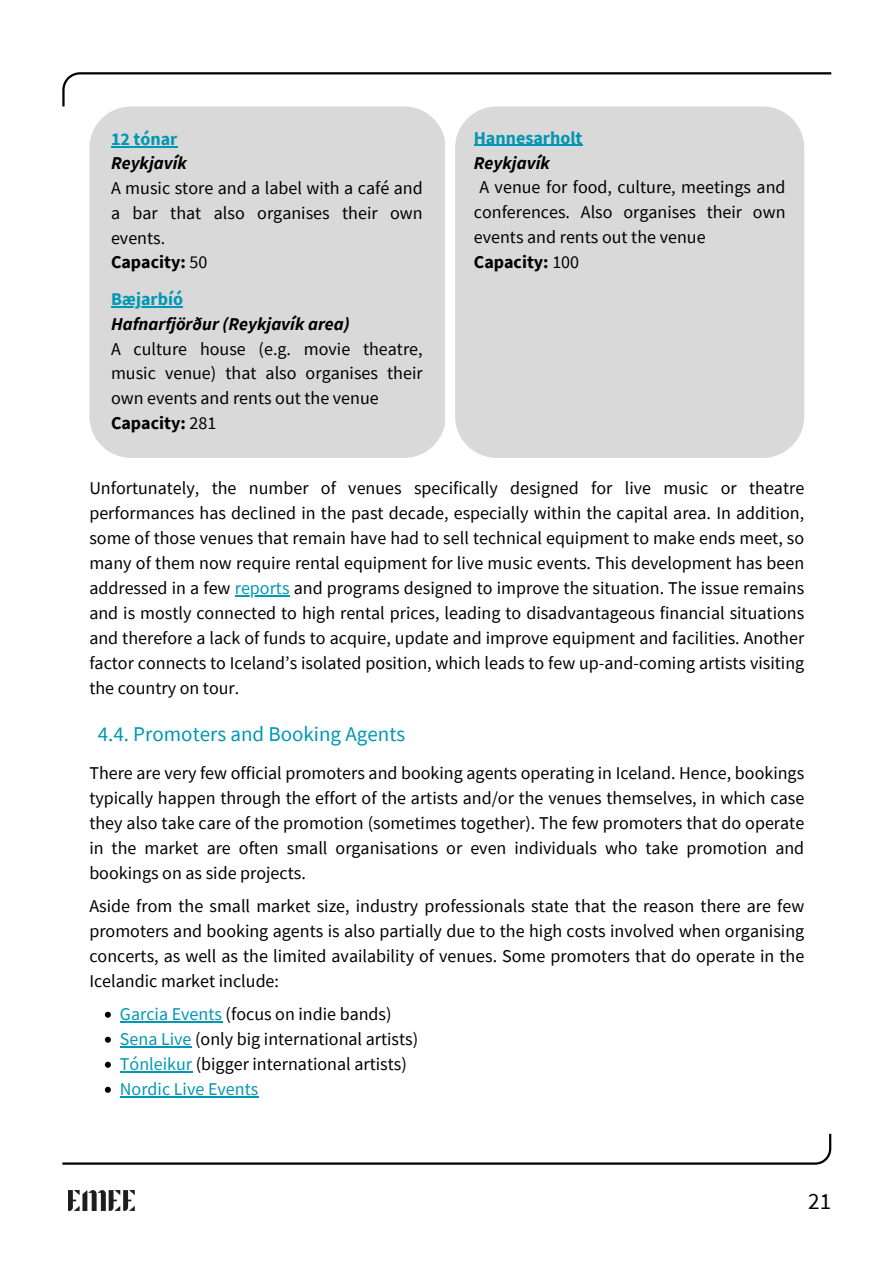
<style>
.page{position:relative;width:894px;height:1264px;background:#fff}
.page>*{position:absolute;margin:0;border:0;box-sizing:border-box;transform-origin:0 0}
.t1{font:23.1px "Source Sans Pro";color:#000}
.t2{font:21px "Source Sans Pro";color:#0097b2}
.t3{font:18px/25px "Source Sans Pro";color:#000;text-align:justify}
.t4{font:italic 700 18px "Source Sans Pro";color:#000}
.t5{font:700 18px "Source Sans Pro";color:#000}
.t6{font:700 18px "Source Sans Pro";color:#0097b2}
.t7{font:18px "Source Sans Pro";color:#0097b2}
.s1{font-weight:400}
.s2{color:#0097b2}
</style>
<div class="page">
<svg style="left:62px;top:1133px;width:770px;height:32px"></svg>
<img style="left:68px;top:1190px;width:67px;height:20px">
<svg style="left:62px;top:72px;width:770px;height:35px"></svg>
<div style="left:89px;top:106px;width:356px;height:352px;background:#d9d9d9"></div>
<div style="left:455px;top:106px;width:349px;height:352px;background:#d9d9d9"></div>
<hr style="left:111px;top:146px;width:66px;height:1px;background:#0097b2">
<hr style="left:111px;top:306px;width:72px;height:2px;background:#0097b2">
<hr style="left:473px;top:145px;width:109px;height:1px;background:#0097b2">
<hr style="left:235px;top:595px;width:54px;height:1px;background:#0097b2">
<svg style="left:105px;top:1011px;width:6px;height:6px"></svg>
<hr style="left:120px;top:1021px;width:102px;height:1px;background:#0097b2">
<svg style="left:105px;top:1036px;width:6px;height:6px"></svg>
<hr style="left:120px;top:1046px;width:71px;height:1px;background:#0097b2">
<svg style="left:105px;top:1061px;width:6px;height:6px"></svg>
<hr style="left:120px;top:1071px;width:72px;height:1px;background:#0097b2">
<svg style="left:105px;top:1086px;width:6px;height:6px"></svg>
<hr style="left:120px;top:1096px;width:138px;height:1px;background:#0097b2">
<p class="t6" style="left:111px;top:127px;width:68px">12 tónar</p>
<p class="t4" style="left:111px;top:152px;width:77px">Reykjavík</p>
<p class="t3" style="left:111px;top:175px;width:313px">A music store and a label with a café and a bar that also organises their own events.</p>
<p class="t5" style="left:111px;top:251px;width:98px">Capacity: <span class="s1">50</span></p>
<p class="t6" style="left:111px;top:287px;width:73px">Bæjarbíó</p>
<p class="t4" style="left:111px;top:312px;width:240px">Hafnarfjörður (Reykjavík area)</p>
<p class="t3" style="left:111px;top:336px;width:313px">A culture house (e.g. movie theatre, music venue) that also organises their own events and rents out the venue</p>
<p class="t5" style="left:111px;top:411px;width:107px">Capacity: <span class="s1">281</span></p>
<p class="t6" style="left:473px;top:126px;width:110px">Hannesarholt</p>
<p class="t4" style="left:473px;top:151px;width:78px">Reykjavík</p>
<p class="t3" style="left:473px;top:174px;width:313px;text-indent:6px">A venue for food, culture, meetings and conferences. Also organises their own events and rents out the venue</p>
<h1 class="t5" style="left:473px;top:250px;width:107px">Capacity: <span class="s1">100</span></h1>
<p class="t3" style="left:89px;top:475px;width:716px">Unfortunately, the number of venues specifically designed for live music or theatre performances has declined in the past decade, especially within the capital area. In addition, some of those venues that remain have had to sell technical equipment to make ends meet, so many of them now require rental equipment for live music events. This development has been addressed in a few <span class="s2">reports</span> and programs designed to improve the situation. The issue remains</p>
<p class="t3" style="left:89px;top:600px;width:716px">and is mostly connected to high rental prices, leading to disadvantageous financial situations and therefore a lack of funds to acquire, update and improve equipment and facilities. Another factor connects to Iceland’s isolated position, which leads to few up-and-coming artists visiting the country on tour.</p>
<p class="t2" style="left:98px;top:720px;width:309px">4.4. Promoters and Booking Agents</p>
<p class="t3" style="left:89px;top:760px;width:716px">There are very few official promoters and booking agents operating in Iceland. Hence, bookings typically happen through the effort of the artists and/or the venues themselves, in which case they also take care of the promotion (sometimes together). The few promoters that do operate</p>
<p class="t3" style="left:89px;top:835px;width:716px">in the market are often small organisations or even individuals who take promotion and bookings on as side projects.</p>
<p class="t3" style="left:89px;top:893px;width:716px">Aside from the small market size, industry professionals state that the reason there are few promoters and booking agents is also partially due to the high costs involved when organising concerts, as well as the limited availability of venues. Some promoters that do operate in the</p>
<p class="t3" style="left:120px;top:964px;width:273px;line-height:33px;text-indent:-31px">Icelandic market include:<br><span class="s2">Garcia Events</span> (focus on indie bands)</p>
<p class="t3" style="left:120px;top:1026px;width:300px"><span class="s2">Sena Live</span> (only big international artists)</p>
<p class="t3" style="left:120px;top:1051px;width:288px"><span class="s2">Tónleikur</span> (bigger international artists)</p>
<p class="t7" style="left:120px;top:1077px;width:140px">Nordic Live Events</p>
<p class="t1" style="left:808px;top:1185px;width:25px">21</p>
</div>
